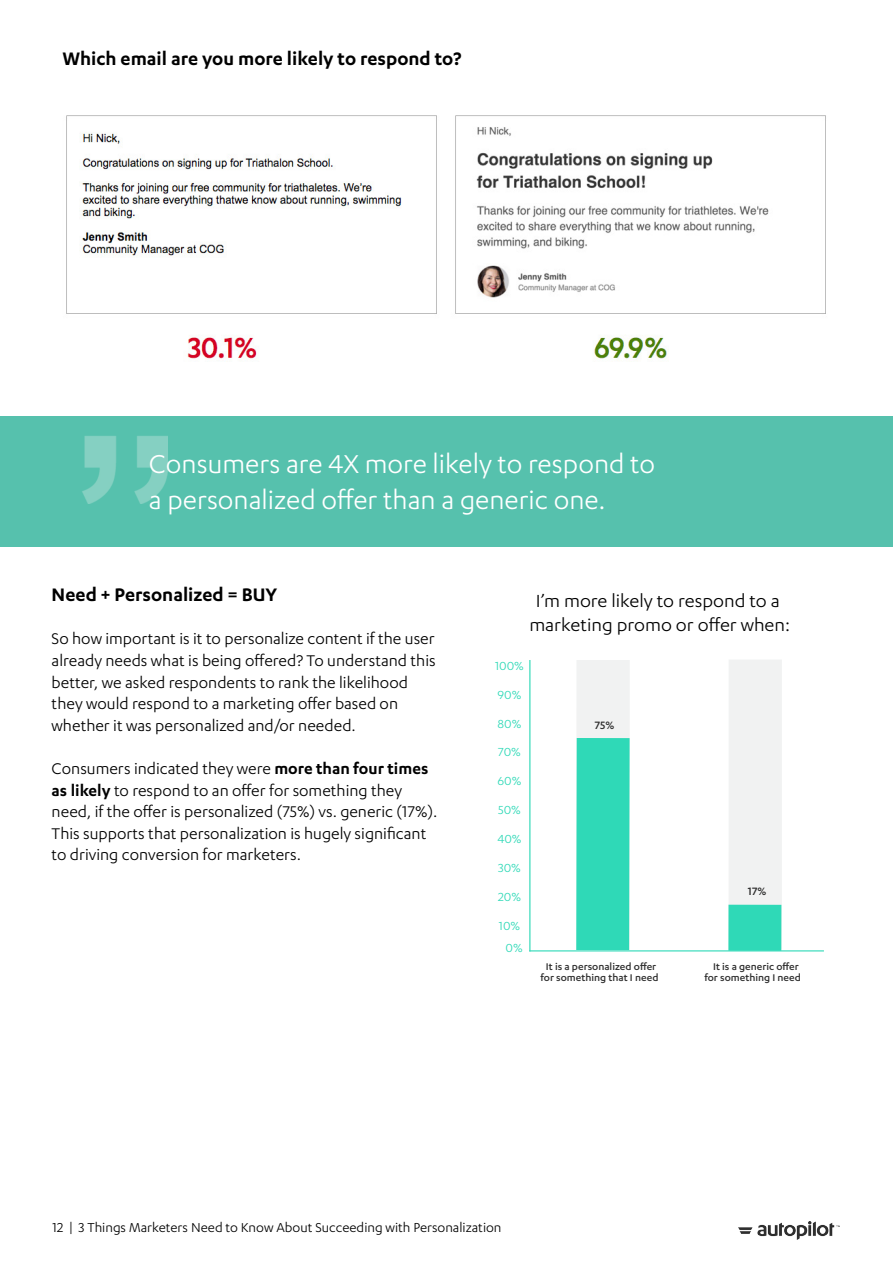
<style>
.page{position:relative;width:893px;height:1263px;background:#fff}
.page>*{position:absolute;margin:0;border:0;box-sizing:border-box;transform-origin:0 0}
.t1{font:30px/36px "Karbon";color:#fff}
.t2{font:600 21px "Karbon";color:#000}
.t3{font:20.4px/24.5px "Karbon";color:#000;text-align:center}
.t4{font:18px/21.6px "Karbon";color:#000}
.t5{font:15px "Karbon";color:#000}
.t6{font:13.5px "Karbon";color:#2fd9b7}
.t7{font:500 12.45px "Karbon";color:#2e2e2e}
.t8{font:500 11.25px/11.2px "Karbon";color:#2e2e2e;text-align:center}
.s1{font-weight:600}
</style>
<div class="page">
<img style="left:738px;top:1221px;width:101px;height:18px">
<img style="left:66px;top:115px;width:760px;height:245px">
<div style="left:576px;top:660px;width:54px;height:290px;background:#f1f2f2"></div>
<div style="left:576px;top:738px;width:54px;height:212px;background:#2fd9b7"></div>
<hr style="left:529px;top:660px;width:1px;height:291px;background:#2fd9b7">
<hr style="left:529px;top:950px;width:295px;height:1px;background:#2fd9b7">
<div style="left:729px;top:659px;width:53px;height:290px;background:#f1f2f2"></div>
<div style="left:728px;top:905px;width:53px;height:46px;background:#2fd9b7"></div>
<div style="left:0;top:416px;width:893px;height:130px;background:#56c1ad"></div>
<img style="left:82px;top:436px;width:86px;height:68px">
<p class="t2" style="left:62px;top:47px;width:401px">Which email are you more likely to respond to?</p>
<h1 class="t1" style="left:149px;top:445px;width:508px">Consumers are 4X more likely to respond to a personalized offer than a generic one.</h1>
<p class="t2" style="left:52px;top:583px;width:227px">Need + Personalized = BUY</p>
<p class="t4" style="left:52px;top:627px;width:386px">So how important is it to personalize content if the user already needs what is being offered? To understand this better, we asked respondents to rank the likelihood they would respond to a marketing offer based on whether it was personalized and/or needed.</p>
<p class="t4" style="left:52px;top:757px;width:387px">Consumers indicated they were <span class="s1">more than four times as likely</span> to respond to an offer for something they need, if the offer is personalized (75%) vs. generic (17%).<br>This supports that personalization is hugely significant to driving conversion for marketers.</p>
<p class="t3" style="left:529px;top:588px;width:262px">I’m more likely to respond to a marketing promo or offer when:</p>
<p class="t6" style="left:495px;top:658px;width:30px">100%</p>
<p class="t6" style="left:498px;top:687px;width:25px">90%</p>
<p class="t6" style="left:498px;top:716px;width:25px">80%</p>
<p class="t6" style="left:498px;top:745px;width:24px">70%</p>
<p class="t6" style="left:498px;top:774px;width:25px">60%</p>
<p class="t6" style="left:498px;top:803px;width:24px">50%</p>
<p class="t6" style="left:497px;top:832px;width:26px">40%</p>
<p class="t6" style="left:498px;top:861px;width:24px">30%</p>
<p class="t6" style="left:498px;top:889px;width:24px">20%</p>
<p class="t6" style="left:499px;top:918px;width:23px">10%</p>
<p class="t6" style="left:506px;top:941px;width:19px">0%</p>
<p class="t7" style="left:595px;top:718px;width:21px">75%</p>
<p class="t7" style="left:748px;top:884px;width:20px">17%</p>
<p class="t8" style="left:540px;top:961px;width:120px">It is a personalized offer for something that I need</p>
<p class="t8" style="left:704px;top:961px;width:98px">It is a generic offer for something I need</p>
<p class="t5" style="left:53px;top:1219px;width:450px">12 | 3 Things Marketers Need to Know About Succeeding with Personalization</p>
</div>
